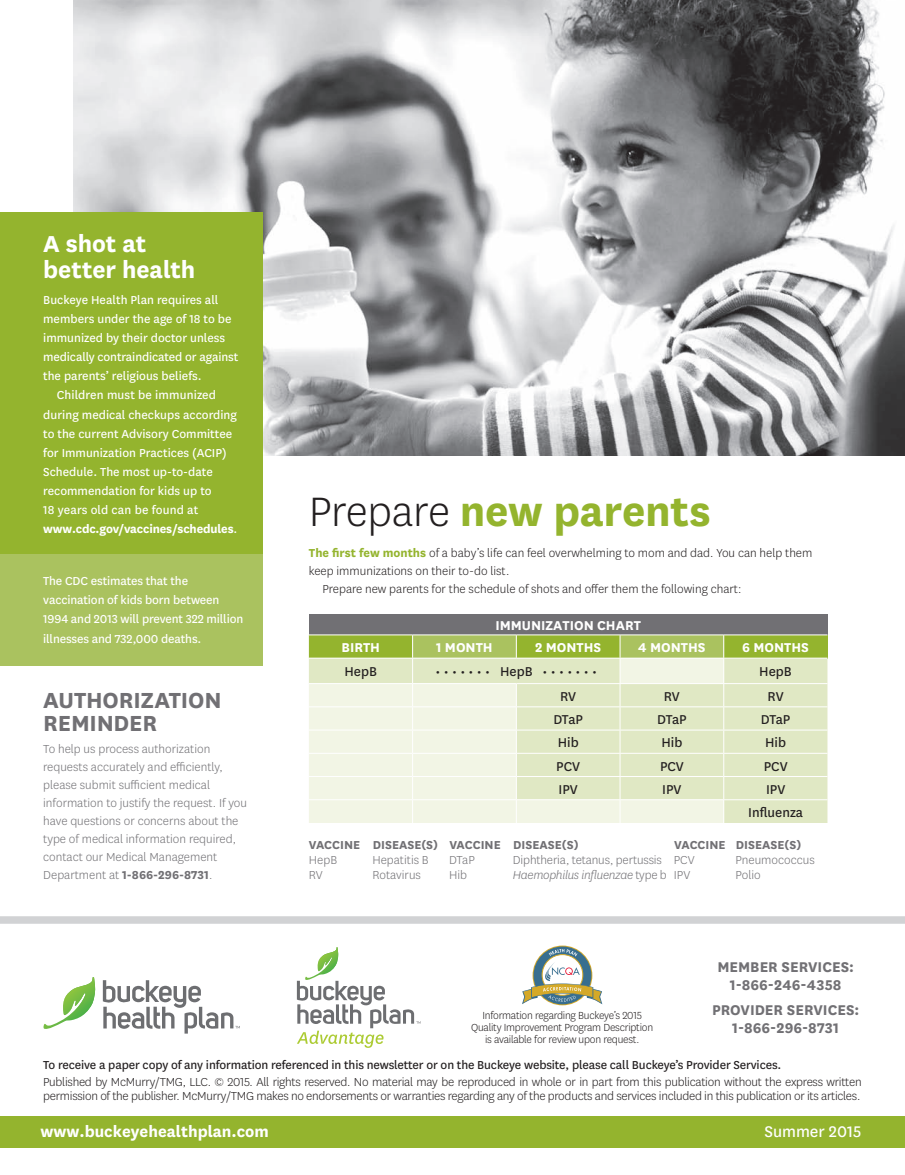
<style>
.page{position:relative;width:905px;height:1175px;background:#fff}
.page>*{position:absolute;margin:0;border:0;box-sizing:border-box;transform-origin:0 0}
.t1{font:700 48px "Centene Sans";color:#94b42e}
.t2{font:700 27px/25.5px "Centene Sans";letter-spacing:-.005em;color:#fff}
.t3{font:700 25.5px/22.5px "Centene Sans";letter-spacing:-.005em;color:#717074}
.t4{font:700 18px "Centene Sans";color:#fff}
.t5{font:18px "Centene Sans";color:#fff}
.t6{font:700 16.5px/18px "Centene Sans";color:#717074;text-align:center}
.t7{font:15px/23.2px "Centene Sans";color:#231f20;text-align:center}
.t8{font:700 15px "Centene Sans";color:#fff}
.t9{font:13.5px/19.2px "Centene Sans";color:#fff}
.t10{font:300 13.5px/18px "Centene Sans";color:#717074}
.t11{font:300 13.5px/13.5px "Centene Sans";letter-spacing:-.02em;color:#231f20}
.t12{font:300 13.5px "Centene Sans";color:#231f20}
.t13{font:13.5px "Centene Sans";letter-spacing:-.01em;color:#231f20}
.t14{font:700 13.5px "Centene Sans";color:#717074}
.t15{font:700 13.5px "Centene Sans";letter-spacing:-.01em;color:#fff}
.t16{font:italic 300 13.5px "Centene Sans";letter-spacing:-.02em;color:#717074}
.t17{font:300 12px/12px "Centene Sans";letter-spacing:-.02em;color:#231f20;text-align:center}
.s1{font-weight:400}
.s2{font-weight:700}
.s3{font-weight:300;color:#231f20}
.s4{font-weight:700;color:#94b42e}
.s5{font-style:normal}
</style>
<div class="page">
<div style="left:0;top:1116px;width:904px;height:31px;background:#94b42e"></div>
<div style="left:0;top:916px;width:904px;height:7px;background:#d1d2d4"></div>
<svg style="left:522px;top:949px;width:80px;height:55px"></svg>
<svg style="left:103px;top:980px;width:137px;height:53px"></svg>
<svg style="left:43px;top:977px;width:53px;height:52px"></svg>
<svg style="left:297px;top:947px;width:123px;height:100px"></svg>
<img style="left:73px;top:0;width:831px;height:456px">
<div style="left:309px;top:614px;width:518px;height:21px;background:#717074"></div>
<div style="left:723px;top:635px;width:104px;height:23px;background:#94b42e"></div>
<div style="left:724px;top:658px;width:103px;height:165px;background:#e0e8c4"></div>
<hr style="left:309px;top:634px;width:103px;height:1px;background:#fff">
<hr style="left:412px;top:634px;width:104px;height:1px;background:#fff">
<hr style="left:516px;top:634px;width:104px;height:1px;background:#fff">
<hr style="left:620px;top:634px;width:103px;height:1px;background:#fff">
<hr style="left:723px;top:634px;width:104px;height:1px;background:#fff">
<hr style="left:723px;top:657px;width:104px;height:1px;background:#fff">
<hr style="left:723px;top:683px;width:104px;height:1px;background:#fff">
<hr style="left:723px;top:706px;width:104px;height:1px;background:#fff">
<hr style="left:723px;top:729px;width:104px;height:1px;background:#fff">
<hr style="left:723px;top:753px;width:104px;height:1px;background:#fff">
<hr style="left:723px;top:776px;width:104px;height:1px;background:#fff">
<hr style="left:723px;top:799px;width:104px;height:1px;background:#fff">
<svg style="left:309px;top:635px;width:415px;height:188px;background:#e1e9c6"></svg>
<div style="left:0;top:212px;width:263px;height:401px;background:#94b42e"></div>
<div style="left:0;top:554px;width:263px;height:111px;background:#aac25f"></div>
<h2 class="t2" style="left:43px;top:229px;width:153px">A SHOT AT<br>BETTER HEALTH</h2>
<p class="t9" style="left:43px;top:289px;width:177px">Buckeye Health Plan requires all</p>
<p class="t9" style="left:43px;top:308px;width:190px">members under the age of 18 to be</p>
<p class="t9" style="left:43px;top:327px;width:183px">immunized by their doctor unless</p>
<p class="t9" style="left:43px;top:347px;width:196px">medically contraindicated or against</p>
<p class="t9" style="left:43px;top:366px;width:160px">the parents’ religious beliefs.</p>
<p class="t9" style="left:57px;top:385px;width:161px">Children must be immunized</p>
<p class="t9" style="left:43px;top:404px;width:195px">during medical checkups according</p>
<p class="t9" style="left:43px;top:423px;width:190px">to the current Advisory Committee</p>
<p class="t9" style="left:43px;top:442px;width:185px">for Immunization Practices (ACIP)</p>
<p class="t9" style="left:43px;top:461px;width:171px">Schedule. The most up-to-date</p>
<p class="t9" style="left:43px;top:480px;width:170px">recommendation for kids up to</p>
<p class="t9" style="left:43px;top:500px;width:157px">18 years old can be found at</p>
<p class="t15" style="left:43px;top:519px;width:196px">WWW.CDC.GOV/VACCINES/SCHEDULES<span class="s1">.</span></p>
<p class="t9" style="left:43px;top:571px;width:201px">The CDC estimates that the vaccination of kids born between<br>1994 and 2013 will prevent 322 million illnesses and 732,000 deaths.</p>
<h3 class="t3" style="left:43px;top:687px;width:180px">AUTHORIZATION<br>REMINDER</h3>
<p class="t10" style="left:43px;top:739px;width:205px">To help us process authorization requests accurately and efficiently, please submit sufficient medical information to justify the request. If you have questions or concerns about the type of medical information required, contact our Medical Management Department at <span class="s2">1-866-296-8731</span>.</p>
<h1 class="t1" style="left:309px;top:477px;width:403px"><span class="s3">Prepare</span> NEW PARENTS</h1>
<p class="t12" style="left:309px;top:544px;width:505px"><span class="s4">THE FIRST FEW MONTHS</span> of a baby’s life can feel overwhelming to mom and dad. You can help them</p>
<p class="t12" style="left:309px;top:562px;width:202px">keep immunizations on their to-do list.</p>
<p class="t12" style="left:322px;top:580px;width:420px">Prepare new parents for the schedule of shots and offer them the following chart:</p>
<p class="t8" style="left:495px;top:615px;width:146px">IMM UNIZATION CHART</p>
<p class="t8" style="left:341px;top:637px;width:40px">BIRTH</p>
<p class="t8" style="left:436px;top:637px;width:58px">1 MO NTH</p>
<p class="t8" style="left:535px;top:637px;width:67px">2 MONTHS</p>
<p class="t8" style="left:638px;top:637px;width:68px">4 MONTHS</p>
<p class="t8" style="left:742px;top:637px;width:67px">6 MONTHS</p>
<p class="t7" style="left:344px;top:659px;width:34px">HepB</p>
<p class="t7" style="left:435px;top:659px;width:163px">• • • • • • • HepB • • • • • • •</p>
<p class="t7" style="left:759px;top:659px;width:34px">HepB</p>
<p class="t7" style="left:560px;top:684px;width:17px">RV</p>
<p class="t7" style="left:664px;top:684px;width:17px">RV</p>
<p class="t7" style="left:767px;top:684px;width:17px">RV</p>
<p class="t7" style="left:553px;top:707px;width:31px">DTaP</p>
<p class="t7" style="left:657px;top:707px;width:31px">DTaP</p>
<p class="t7" style="left:760px;top:707px;width:31px">DTaP</p>
<p class="t7" style="left:557px;top:730px;width:22px">Hib</p>
<p class="t7" style="left:661px;top:730px;width:22px">Hib</p>
<p class="t7" style="left:765px;top:730px;width:22px">Hib</p>
<p class="t7" style="left:556px;top:753px;width:25px">PCV</p>
<p class="t7" style="left:660px;top:753px;width:25px">PCV</p>
<p class="t7" style="left:763px;top:753px;width:25px">PCV</p>
<p class="t7" style="left:558px;top:776px;width:21px">IPV</p>
<p class="t7" style="left:662px;top:776px;width:21px">IPV</p>
<p class="t7" style="left:748px;top:776px;width:56px">IPV<br>Influenza</p>
<p class="t14" style="left:309px;top:835px;width:271px">VACCINE DISEASE(S) VACCINE DISEASE(S)</p>
<p class="t14" style="left:674px;top:835px;width:128px">VACCINE DISEASE(S)</p>
<p class="t10" style="left:309px;top:850px;width:30px">HepB</p>
<p class="t10" style="left:372px;top:850px;width:58px">Hepatitis B</p>
<p class="t10" style="left:449px;top:850px;width:27px">DTaP</p>
<p class="t10" style="left:513px;top:850px;width:183px">Diphtheria, tetanus, pertussis PCV</p>
<p class="t10" style="left:735px;top:850px;width:81px">Pneumococcus</p>
<p class="t10" style="left:309px;top:865px;width:15px">RV</p>
<p class="t10" style="left:372px;top:865px;width:50px">Rotavirus</p>
<p class="t10" style="left:449px;top:865px;width:20px">Hib</p>
<p class="t16" style="left:513px;top:866px;width:179px">Haemophilus influenzae <span class="s5">type b IPV</span></p>
<p class="t10" style="left:735px;top:865px;width:27px">Polio</p>
<p class="t17" style="left:471px;top:1008px;width:183px">Information regarding Buckeye’s 2015<br>Quality Improvement Program Description is available for review upon request.</p>
<p class="t6" style="left:717px;top:956px;width:138px">MEMBER SERVICES:<br>1-866-246-4358</p>
<p class="t6" style="left:712px;top:999px;width:87px">PROVI DER SERVICE</p>
<p class="t6" style="left:846px;top:999px;width:15px">S:</p>
<p class="t6" style="left:732px;top:1017px;width:108px">1-866-296-8731</p>
<p class="t13" style="left:43px;top:1055px;width:739px">To receive a paper copy of any information referenced in this newsletter or on the Buckeye website, please call Buckeye’s Provider Services.</p>
<p class="t11" style="left:43px;top:1075px;width:819px">Published by McMurry/TMG, LLC. © 2015. All rights reserved. No material may be reproduced in whole or in part from this publication without the express written permission of the publisher. McMurry/TMG makes no endorsements or warranties regarding any of the products and services included in this publication or its articles.</p>
<h3 class="t4" style="left:40px;top:1118px;width:230px">WWW.BUCKEYEHEALTHPLAN.COM</h3>
<h3 class="t5" style="left:764px;top:1119px;width:99px">Summer 2015</h3>
</div>
